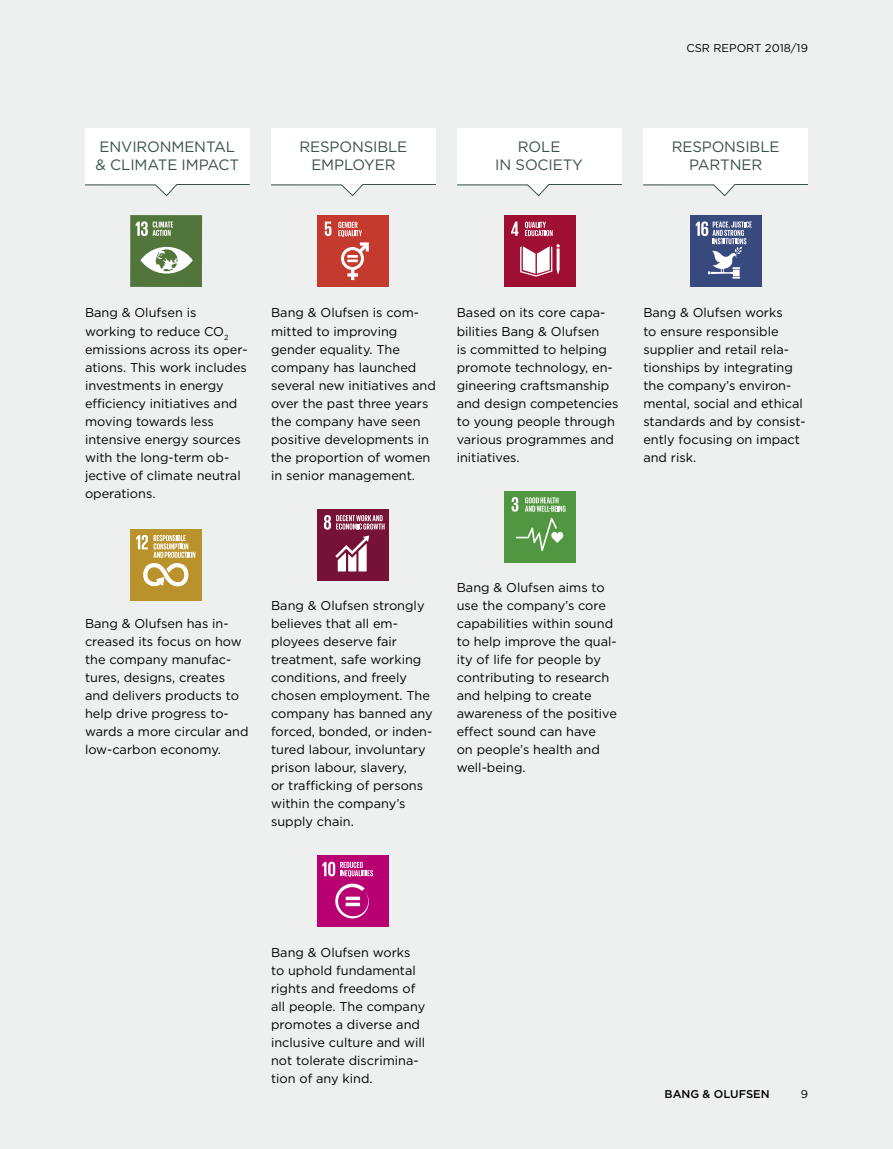
<style>
.page{position:relative;width:893px;height:1149px;background:#fff}
.page>*{position:absolute;margin:0;border:0;box-sizing:border-box;transform-origin:0 0}
.t1{font:15px/18px "Gotham";letter-spacing:-.01em;color:#3a524a;text-align:center}
.t2{font:12.75px/18px "Gotham";color:#000}
.t3{font:11.25px "Gotham";color:#000}
.t4{font:500 11.25px "Gotham";color:#000}
</style>
<div class="page">
<div style="left:0;top:0;width:893px;height:1148px;background:#edf0ee"></div>
<div style="left:85px;top:129px;width:165px;height:55px;background:#fff"></div>
<svg style="left:85px;top:184px;width:165px;height:12px"></svg>
<div style="left:271px;top:129px;width:165px;height:55px;background:#fff"></div>
<svg style="left:271px;top:184px;width:165px;height:12px"></svg>
<div style="left:457px;top:129px;width:165px;height:55px;background:#fff"></div>
<svg style="left:457px;top:184px;width:165px;height:12px"></svg>
<div style="left:643px;top:129px;width:165px;height:55px;background:#fff"></div>
<svg style="left:643px;top:184px;width:165px;height:12px"></svg>
<div style="left:317px;top:508px;width:72px;height:72px;background:#761235"></div>
<svg style="left:335px;top:535px;width:34px;height:36px"></svg>
<svg style="left:324px;top:515px;width:61px;height:14px"></svg>
<div style="left:317px;top:215px;width:72px;height:72px;background:#c43a2e"></div>
<svg style="left:325px;top:221px;width:6px;height:15px"></svg>
<svg style="left:338px;top:222px;width:31px;height:58px"></svg>
<div style="left:317px;top:855px;width:72px;height:72px;background:#b90072"></div>
<svg style="left:335px;top:883px;width:34px;height:35px"></svg>
<hr style="left:346px;top:896px;width:14px;height:3px;background:#fff">
<svg style="left:322px;top:861px;width:51px;height:15px"></svg>
<div style="left:130px;top:528px;width:72px;height:72px;background:#ba922c"></div>
<svg style="left:136px;top:535px;width:59px;height:51px"></svg>
<div style="left:130px;top:215px;width:72px;height:72px;background:#51753a"></div>
<svg style="left:141px;top:247px;width:52px;height:26px"></svg>
<svg style="left:136px;top:221px;width:37px;height:15px"></svg>
<div style="left:504px;top:490px;width:71px;height:72px;background:#519640"></div>
<svg style="left:516px;top:518px;width:47px;height:33px"></svg>
<svg style="left:512px;top:497px;width:6px;height:14px"></svg>
<svg style="left:525px;top:497px;width:41px;height:14px"></svg>
<div style="left:504px;top:215px;width:71px;height:72px;background:#9f0f33"></div>
<svg style="left:520px;top:244px;width:40px;height:32px"></svg>
<svg style="left:511px;top:221px;width:7px;height:15px"></svg>
<svg style="left:525px;top:222px;width:28px;height:14px"></svg>
<div style="left:690px;top:215px;width:72px;height:72px;background:#38497e"></div>
<svg style="left:696px;top:221px;width:56px;height:57px"></svg>
<p class="t1" style="left:96px;top:137px;width:145px;text-align:left">ENVIRONMENTAL &amp; CLIMATE IMPACT</p>
<p class="t1" style="left:300px;top:137px;width:109px">RESPONSIBLE<br>EMPLOYER</p>
<p class="t1" style="left:495px;top:137px;width:89px">ROLE<br>IN SOCIETY</p>
<p class="t3" style="left:686px;top:40px;width:123px">CSR REPORT 2018/19</p>
<p class="t1" style="left:672px;top:137px;width:109px">RESPONSIBLE<br>PARTNER</p>
<p class="t2" style="left:85px;top:303px;width:164px">Bang &amp; Olufsen is working to reduce CO<sub>2 </sub>emissions across its oper&shy;ations. This work includes investments in energy efficiency initiatives and moving towards less intensive energy sources with the long-term ob&shy;jective of climate neutral operations.</p>
<p class="t2" style="left:271px;top:303px;width:166px">Bang &amp; Olufsen is com&shy;mitted to improving gender equality. The company has launched several new initiatives and over the past three years the company have seen positive developments in the proportion of women in senior management.</p>
<p class="t2" style="left:457px;top:303px;width:163px">Based on its core capa&shy;bilities Bang &amp; Olufsen<br>is committed to helping promote technology, en&shy;gineering craftsmanship and design competencies to young people through various programmes and initiatives.</p>
<p class="t2" style="left:643px;top:303px;width:164px">Bang &amp; Olufsen works<br>to ensure responsible supplier and retail rela&shy;tionships by integrating the company’s environ&shy;mental, social and ethical standards and by consist&shy;ently focusing on impact and risk.</p>
<p class="t2" style="left:85px;top:614px;width:165px">Bang &amp; Olufsen has in&shy;creased its focus on how the company manufac&shy;tures, designs, creates and delivers products to help drive progress to&shy;wards a more circular and low-carbon economy.</p>
<p class="t2" style="left:271px;top:596px;width:163px">Bang &amp; Olufsen strongly believes that all em&shy;ployees deserve fair treatment, safe working conditions, and freely chosen employment. The company has banned any forced, bonded, or inden&shy;tured labour, involuntary prison labour, slavery,<br>or trafficking of persons within the company’s supply chain.</p>
<p class="t2" style="left:457px;top:578px;width:162px">Bang &amp; Olufsen aims to use the company’s core capabilities within sound to help improve the qual&shy;ity of life for people by contributing to research and helping to create awareness of the positive effect sound can have<br>on people’s health and well-being.</p>
<p class="t2" style="left:271px;top:942px;width:156px">Bang &amp; Olufsen works to uphold fundamental rights and freedoms of all people. The company promotes a diverse and inclusive culture and will not tolerate discrimina&shy;tion of any kind.</p>
<p class="t4" style="left:664px;top:1086px;width:107px">BANG &amp; OLUFSEN</p>
<p class="t3" style="left:801px;top:1086px;width:9px">9</p>
</div>
